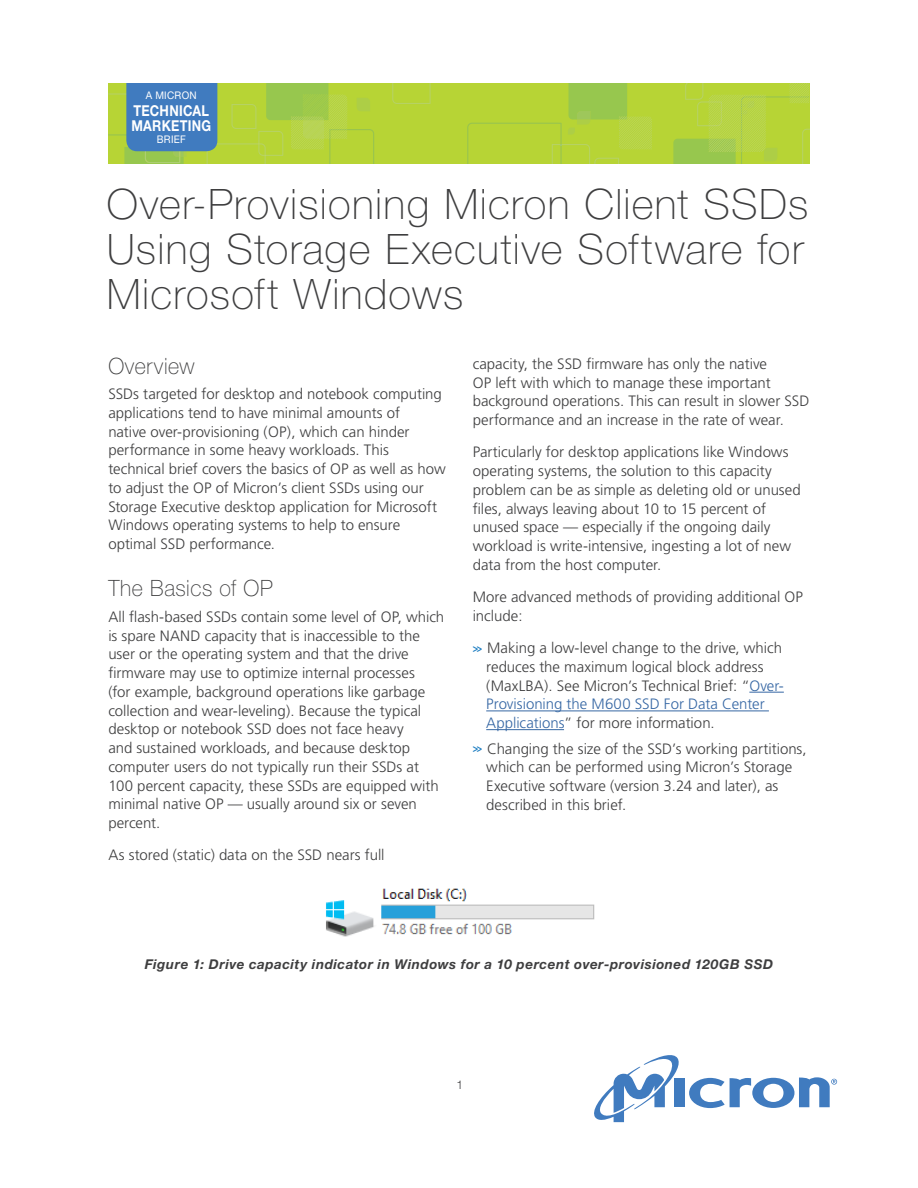
<style>
.page{position:relative;width:918px;height:1188px;background:#fff}
.page>*{position:absolute;margin:0;border:0;box-sizing:border-box;transform-origin:0 0}
.t1{font:100 42px/45px "Helvetica Neue LT Std";letter-spacing:.03em;color:#3e3e3f;text-align:justify}
.Subhead_1{font:100 22.5px "Helvetica Neue LT Std";letter-spacing:.025em;color:#3e3e3f;scale:.95 1}
.Body{font:300 15px/18.8px "Frutiger";color:#3e3e3f}
.Bullets{font:300 15px/18.8px "Frutiger";color:#3e3e3f}
.t2{font:700 15px/15px "Helvetica Neue LT Std";letter-spacing:.02em;color:#fff;scale:.85 1}
.Figures{font:italic 700 13.5px "Helvetica Neue LT Std";letter-spacing:.04em;color:#3e3e3f}
.t3{font:300 12px "Helvetica Neue LT Std";color:#3e3e3f}
.t4{font:10.5px "Helvetica Neue LT Std";letter-spacing:.025em;color:#fff;scale:.95 1}
.s1{font-weight:700;font-size:11.4px;color:#1b7cc1}
.s2{color:#3667a4}
</style>
<div class="page">
<div style="left:108px;top:82px;width:701px;height:82px;background:#b7d435"></div>
<svg style="left:392px;top:83px;width:39px;height:21px"></svg>
<svg style="left:108px;top:93px;width:79px;height:71px"></svg>
<svg style="left:467px;top:83px;width:185px;height:81px"></svg>
<svg style="left:207px;top:83px;width:167px;height:81px"></svg>
<svg style="left:673px;top:83px;width:137px;height:81px"></svg>
<div style="left:674px;top:1079px;width:10px;height:28px;background:#407bbf"></div>
<svg style="left:594px;top:1055px;width:87px;height:67px"></svg>
<svg style="left:689px;top:1077px;width:148px;height:31px"></svg>
<div style="left:126px;top:71px;width:91px;height:80px;background:#407bbf;border-radius:11px"></div>
<div style="left:55px;top:16px;width:800px;height:67px;background:#fff"></div>
<hr style="left:749px;top:692px;width:35px;height:1px;background:#3667a4">
<hr style="left:486px;top:711px;width:283px;height:1px;background:#3667a4">
<hr style="left:486px;top:729px;width:78px;height:1px;background:#3667a4">
<img style="left:326px;top:888px;width:269px;height:49px">
<p class="t4" style="left:146px;top:89px;width:55px">A MICRON</p>
<p class="t2" style="left:131px;top:102px;width:95px">TECHNICAL<br>MARKETING</p>
<p class="t4" style="left:157px;top:133px;width:32px">BRIEF</p>
<p class="t1" style="left:107px;top:182px;width:703px">Over-Provisioning Micron Client SSDs Using Storage Executive Software for Microsoft Windows</p>
<p class="Subhead_1" style="left:108px;top:353px;width:92px">Overview</p>
<p class="Body" style="left:108px;top:385px;width:339px">SSDs targeted for desktop and notebook computing applications tend to have minimal amounts of<br>native over-provisioning (OP), which can hinder performance in some heavy workloads. This technical brief covers the basics of OP as well as how to adjust the OP of Micron’s client SSDs using our Storage Executive desktop application for Microsoft Windows operating systems to help to ensure optimal SSD performance.</p>
<p class="Subhead_1" style="left:108px;top:576px;width:175px">The Basics of OP</p>
<p class="Body" style="left:108px;top:608px;width:337px">All flash-based SSDs contain some level of OP, which is spare NAND capacity that is inaccessible to the user or the operating system and that the drive firmware may use to optimize internal processes<br>(for example, background operations like garbage collection and wear-leveling). Because the typical desktop or notebook SSD does not face heavy<br>and sustained workloads, and because desktop computer users do not typically run their SSDs at 100 percent capacity, these SSDs are equipped with minimal native OP — usually around six or seven percent.</p>
<p class="Body" style="left:108px;top:846px;width:278px">As stored (static) data on the SSD nears full</p>
<p class="Body" style="left:473px;top:355px;width:338px">capacity, the SSD firmware has only the native<br>OP left with which to manage these important background operations. This can result in slower SSD performance and an increase in the rate of wear.</p>
<p class="Body" style="left:473px;top:443px;width:330px">Particularly for desktop applications like Windows operating systems, the solution to this capacity problem can be as simple as deleting old or unused files, always leaving about 10 to 15 percent of unused space — especially if the ongoing daily workload is write-intensive, ingesting a lot of new data from the host computer.</p>
<p class="Body" style="left:473px;top:588px;width:332px">More advanced methods of providing additional OP include:</p>
<p class="Bullets" style="left:486px;top:639px;width:299px;text-indent:-14px"><span class="s1">&gt;&gt;</span> Making a low-level change to the drive, which reduces the maximum logical block address (MaxLBA). See Micron’s Technical Brief: “<span class="s2">Over-Provisioning the M600 SSD For Data Center Applications</span>” for more information.</p>
<p class="Bullets" style="left:486px;top:739px;width:322px;text-indent:-14px"><span class="s1">&gt;&gt;</span> Changing the size of the SSD’s working partitions, which can be performed using Micron’s Storage Executive software (version 3.24 and later), as described in this brief.</p>
<p class="Figures" style="left:145px;top:956px;width:630px">Figure 1: Drive capacity indicator in Windows for a 10 percent over-provisioned 120GB SSD</p>
<p class="t3" style="left:457px;top:1077px;width:8px">1</p>
</div>
